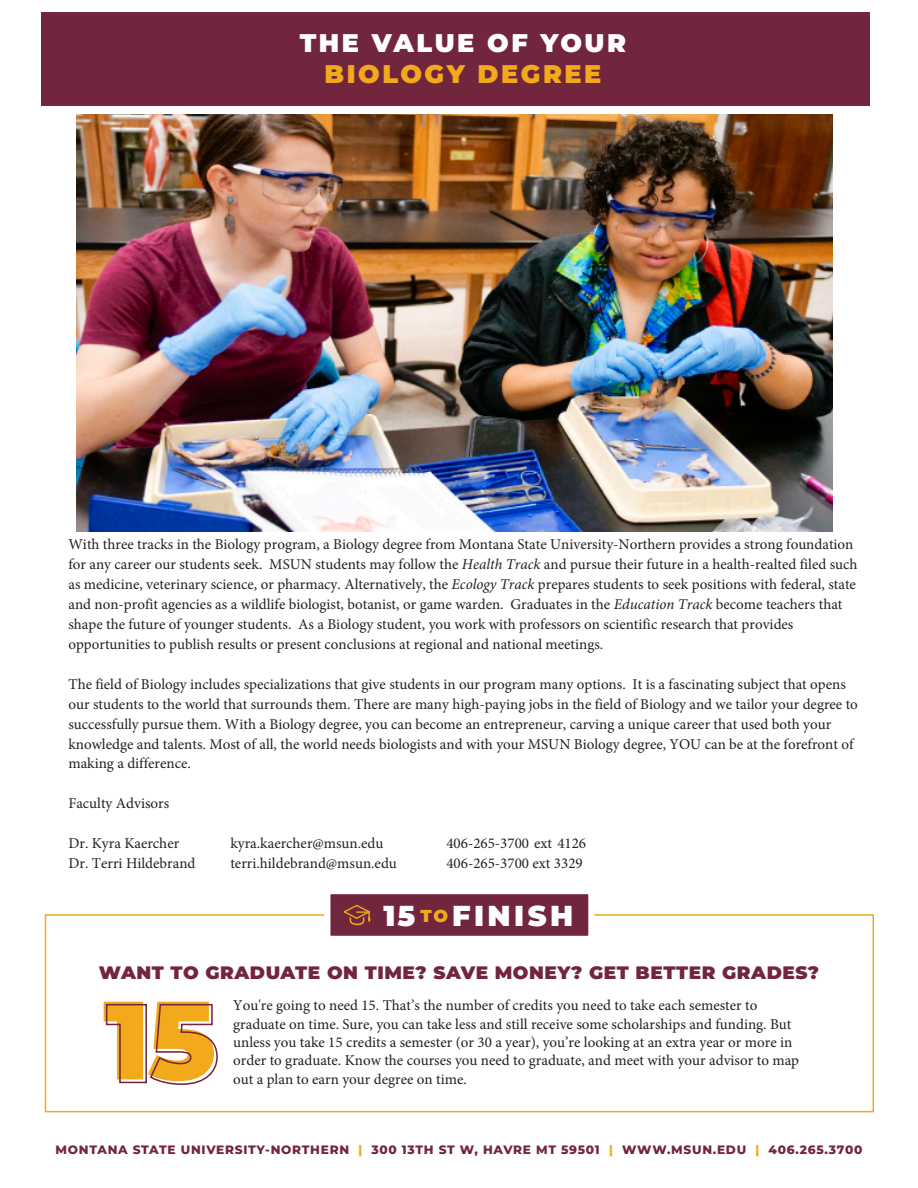
<style>
.page{position:relative;width:918px;height:1188px;background:#fff}
.page>*{position:absolute;margin:0;border:0;box-sizing:border-box;transform-origin:0 0}
.t1{font:900 111px "Montserrat";color:#f2aa1c}
.t2{font:900 28.8px "Montserrat";letter-spacing:.12em;color:#fff}
.t3{font:900 25.5px/30.6px "Montserrat";letter-spacing:.1em;color:#fff;text-align:center}
.t4{font:900 18px "Montserrat";letter-spacing:.03em;color:#72263d}
.t5{font:15px/20px "Minion Pro";color:#231f20}
.t6{font:800 12.15px "Montserrat";letter-spacing:.06em;color:#72263d}
.s1{color:#f2aa1c}
.s2{font-style:italic}
.s3{font-size:17.25px;color:#f2aa1c}
</style>
<div class="page">
<div style="left:45px;top:914px;width:829px;height:198px;border:2px solid #f2aa1c"></div>
<img style="left:76px;top:114px;width:756px;height:417px">
<div style="left:41px;top:12px;width:828px;height:93px;background:#72263d"></div>
<svg style="left:321px;top:894px;width:276px;height:42px;background:#7e374a"></svg>
<p class="t3" style="left:300px;top:26px;width:328px">THE VALUE OF YOUR<br><span class="s1">BIOLOGY DEGREE</span></p>
<p class="t5" style="left:68px;top:534px;width:791px">With three tracks in the Biology program, a Biology degree from Montana State University-Northern provides a strong foundation for any career our students seek. MSUN students may follow the <span class="s2">Health Track</span> and pursue their future in a health-realted filed such as medicine, veterinary science, or pharmacy. Alternatively, the <span class="s2">Ecology Track</span> prepares students to seek positions with federal, state and non-profit agencies as a wildlife biologist, botanist, or game warden. Graduates in the <span class="s2">Education Track</span> become teachers that shape the future of younger students. As a Biology student, you work with professors on scientific research that provides opportunities to publish results or present conclusions at regional and national meetings.</p>
<p class="t5" style="left:68px;top:674px;width:791px">The field of Biology includes specializations that give students in our program many options. It is a fascinating subject that opens our students to the world that surrounds them. There are many high-paying jobs in the field of Biology and we tailor your degree to successfully pursue them. With a Biology degree, you can become an entrepreneur, carving a unique career that used both your knowledge and talents. Most of all, the world needs biologists and with your MSUN Biology degree, YOU can be at the forefront of making a difference.</p>
<p class="t5" style="left:68px;top:794px;width:102px">Faculty Advisors</p>
<p class="t5" style="left:68px;top:834px;width:129px">Dr. Kyra Kaercher<br>Dr. Terri Hildebrand</p>
<p class="t5" style="left:230px;top:834px;width:168px">kyra.kaercher@msun.edu terri.hildebrand@msun.edu</p>
<p class="t5" style="left:446px;top:834px;width:141px">406-265-3700 ext 4126<br>406-265-3700 ext 3329</p>
<p class="t2" style="left:384px;top:894px;width:191px">15 <span class="s3">TO</span>FINISH</p>
<p class="t4" style="left:99px;top:959px;width:722px">WANT TO GRADUATE ON TIME? SAVE MONEY? GET BETTER GRADES?</p>
<p class="t1" style="left:103px;top:957px;width:114px">15</p>
<p class="t5" style="left:233px;top:996px;width:567px;line-height:18.3px">You're going to need 15. That’s the number of credits you need to take each semester to graduate on time. Sure, you can take less and still receive some scholarships and funding. But unless you take 15 credits a semester (or 30 a year), you’re looking at an extra year or more in order to graduate. Know the courses you need to graduate, and meet with your advisor to map out a plan to earn your degree on time.</p>
<p class="t6" style="left:56px;top:1141px;width:808px">MONTANA STATE UNIVERSITY-NORTHERN <span class="s1">|</span> 300 13TH ST W, HAVRE MT 59501 <span class="s1">|</span> WWW.MSUN.EDU <span class="s1">|</span> 406.265.3700</p>
</div>
